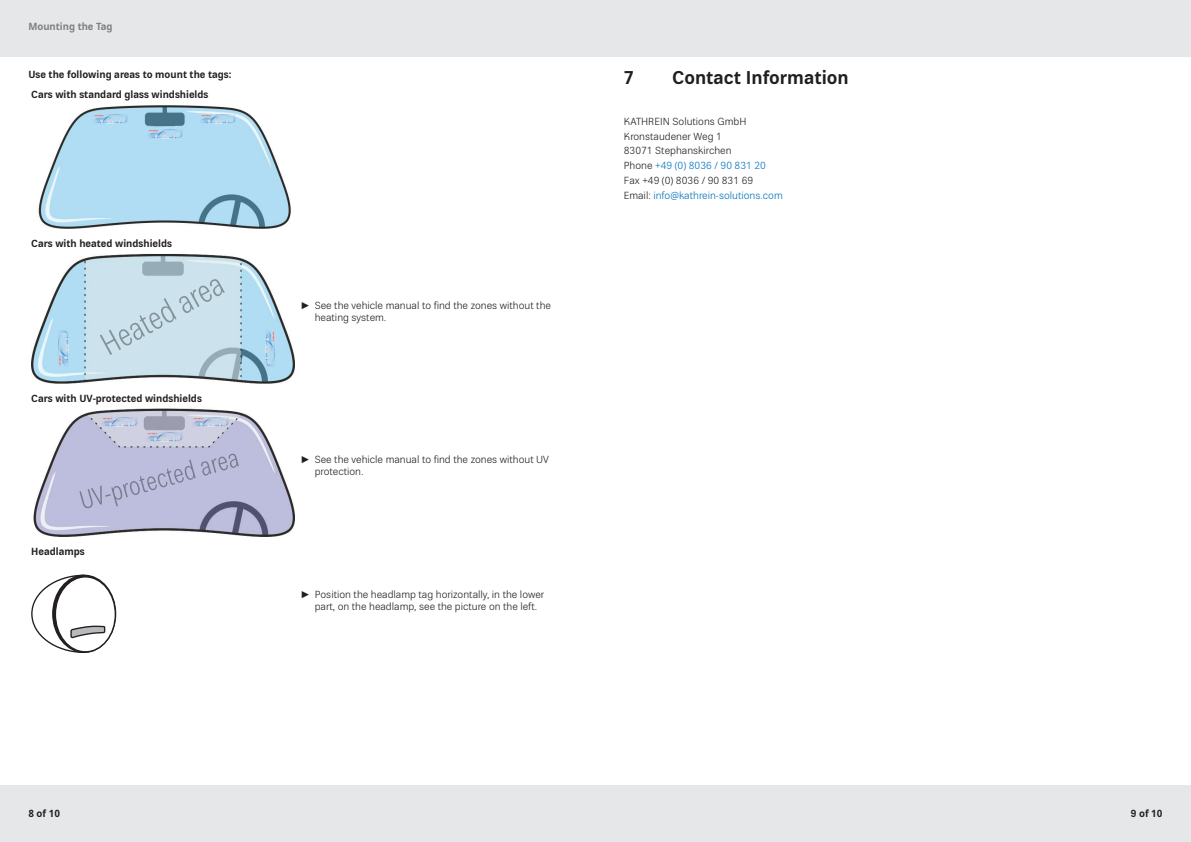
<style>
.page{position:relative;width:1191px;height:842px;background:#fff}
.page>*{position:absolute;margin:0;border:0;box-sizing:border-box;transform-origin:0 0}
.t1{font:700 18px "Kathrein Office";color:#231f20}
.t2{font:10px/14.8px "Kathrein Office";color:#231f20}
.t3{font:700 10px/19.6px "Kathrein Office";color:#231f20}
.t4{font:700 10px "Kathrein Office";color:#7c8084}
.s1{font-family:"Arial"}
.s2{color:#0072bc}
</style>
<div class="page">
<div style="left:0;top:0;width:1191px;height:57px;background:#e6e7e9"></div>
<div style="left:0;top:785px;width:1191px;height:57px;background:#e6e7e9"></div>
<img style="left:37px;top:105px;width:254px;height:124px">
<img style="left:200px;top:114px;width:35px;height:9px">
<img style="left:148px;top:130px;width:34px;height:9px">
<img style="left:93px;top:114px;width:35px;height:9px">
<img style="left:31px;top:253px;width:264px;height:131px">
<img style="left:266px;top:330px;width:9px;height:37px">
<img style="left:59px;top:330px;width:9px;height:37px">
<svg style="left:100px;top:279px;width:125px;height:76px;background:#c6dbe6"></svg>
<img style="left:33px;top:408px;width:262px;height:128px">
<img style="left:192px;top:417px;width:36px;height:9px">
<img style="left:147px;top:433px;width:36px;height:9px">
<img style="left:101px;top:417px;width:36px;height:9px">
<svg style="left:79px;top:454px;width:160px;height:54px;background:#b6b6d5"></svg>
<svg style="left:31px;top:575px;width:75px;height:78px"></svg>
<p class="t4" style="left:28px;top:22px;width:86px">Mounting the Tag</p>
<p class="t3" style="left:28px;top:66px;width:205px">Use the following areas to mount the tags:<br>Cars with standard glass windshields</p>
<p class="t3" style="left:31px;top:235px;width:142px">Cars with heated windshields</p>
<p class="t3" style="left:31px;top:390px;width:172px">Cars with UV-protected windshields</p>
<p class="t3" style="left:31px;top:542px;width:55px">Headlamps</p>
<p class="t2" style="left:315px;top:300px;width:238px;line-height:12px;text-indent:-14px"><span class="s1">►</span> See the vehicle manual to find the zones without the heating system.</p>
<p class="t2" style="left:315px;top:454px;width:236px;line-height:12px;text-indent:-14px"><span class="s1">►</span> See the vehicle manual to find the zones without UV protection.</p>
<p class="t2" style="left:315px;top:588px;width:231px;line-height:12px;text-indent:-14px"><span class="s1">►</span> Position the headlamp tag horizontally, in the lower part, on the headlamp, see the picture on the left.</p>
<h1 class="t1" style="left:624px;top:70px;width:12px">7</h1>
<h1 class="t1" style="left:672px;top:70px;width:178px">Contact Information</h1>
<p class="t2" style="left:624px;top:115px;width:160px">KATHREIN Solutions GmbH<br>Kronstaudener Weg 1<br>83071 Stephanskirchen<br>Phone <span class="s2">+49 (0) 8036 / 90 831 20<br></span>Fax +49 (0) 8036 / 90 831 69<br>Email: <span class="s2">info@kathrein-solutions.com</span></p>
<p class="t3" style="left:28px;top:805px;width:33px">8 of 10</p>
<p class="t3" style="left:1131px;top:805px;width:33px">9 of 10</p>
</div>
